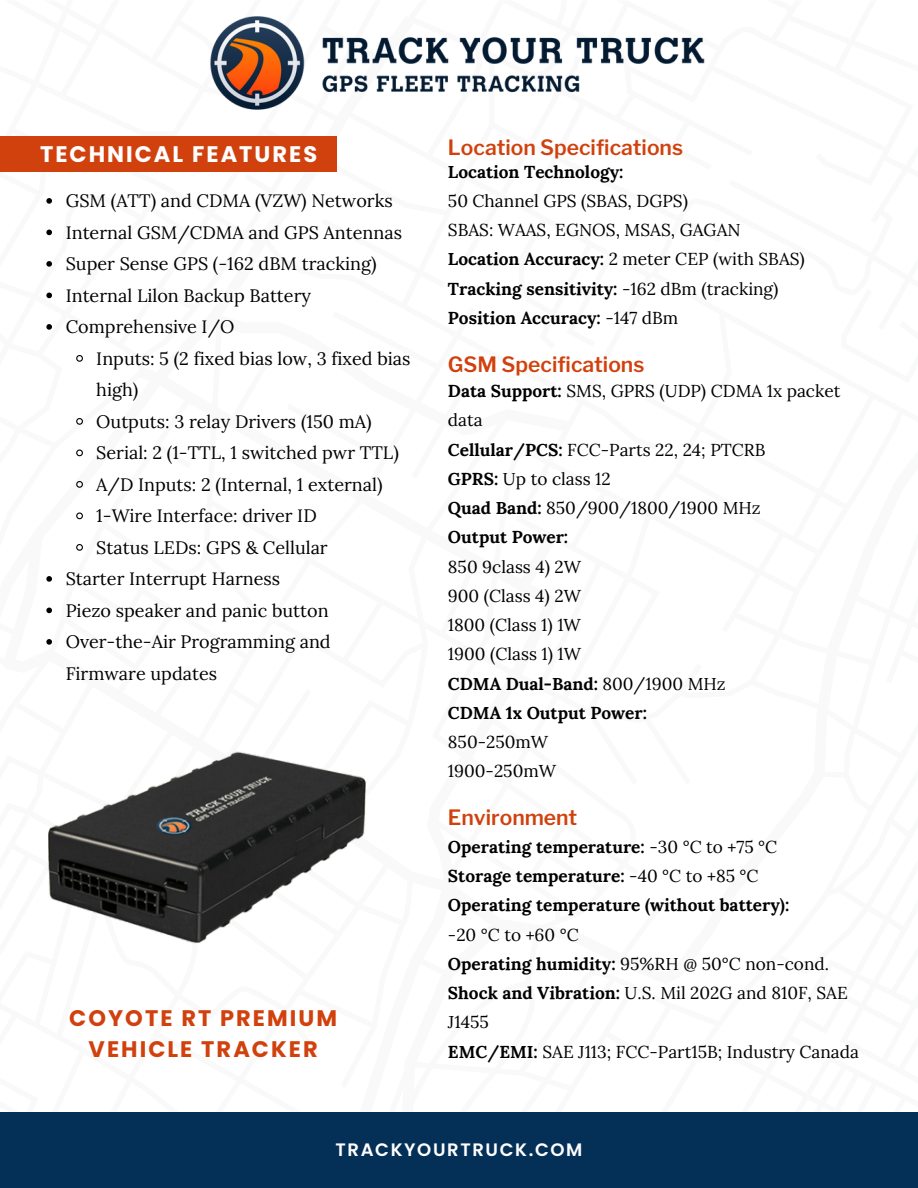
<style>
.page{position:relative;width:918px;height:1188px;background:#fff}
.page>*{position:absolute;margin:0;border:0;box-sizing:border-box;transform-origin:0 0}
.t1{font:700 22.5px/31.5px "Poppins";letter-spacing:.09em;color:#d1410d;text-align:center}
.t2{font:700 22.5px "Poppins";letter-spacing:.09em;color:#fff}
.t3{font:600 21px "Libre Franklin";color:#d1410d}
.t4{font:18px/31.5px "Lora";color:#000}
.t5{font:600 18px "Poppins";letter-spacing:.09em;color:#fff}
.t6{font:17.25px/29.2px "Lora";color:#000}
.t7{font:700 17.25px "Lora";color:#000}
.s1{font-weight:700}
.s2{font-weight:400}
</style>
<div class="page">
<div style="left:0;top:136px;width:337px;height:35px;background:#d1410d"></div>
<div style="left:0;top:1112px;width:918px;height:76px;background:#043058"></div>
<img style="left:210px;top:16px;width:495px;height:94px">
<img style="left:48px;top:751px;width:318px;height:193px">
<svg style="left:46px;top:198px;width:6px;height:6px"></svg>
<svg style="left:46px;top:230px;width:6px;height:5px"></svg>
<svg style="left:46px;top:261px;width:6px;height:6px"></svg>
<svg style="left:46px;top:293px;width:6px;height:5px"></svg>
<svg style="left:46px;top:324px;width:6px;height:6px"></svg>
<svg style="left:76px;top:355px;width:7px;height:7px"></svg>
<svg style="left:76px;top:418px;width:7px;height:7px"></svg>
<svg style="left:76px;top:449px;width:7px;height:8px"></svg>
<svg style="left:76px;top:481px;width:7px;height:7px"></svg>
<svg style="left:76px;top:512px;width:7px;height:8px"></svg>
<svg style="left:76px;top:544px;width:7px;height:7px"></svg>
<svg style="left:46px;top:576px;width:6px;height:6px"></svg>
<svg style="left:46px;top:608px;width:6px;height:5px"></svg>
<svg style="left:46px;top:639px;width:6px;height:6px"></svg>
<h1 class="t2" style="left:40px;top:138px;width:279px">TECHNICAL FEATURES</h1>
<p class="t4" style="left:66px;top:185px;width:328px">GSM (ATT) and CDMA (VZW) Networks</p>
<p class="t4" style="left:66px;top:216px;width:338px">Internal GSM/CDMA and GPS Antennas</p>
<p class="t4" style="left:66px;top:248px;width:312px">Super Sense GPS (-162 dBM tracking)</p>
<p class="t4" style="left:66px;top:279px;width:247px">Internal Lilon Backup Battery</p>
<p class="t4" style="left:66px;top:311px;width:170px">Comprehensive I/O</p>
<p class="t4" style="left:96px;top:342px;width:316px">Inputs: 5 (2 fixed bias low, 3 fixed bias high)</p>
<h1 class="t4" style="left:96px;top:405px;width:277px">Outputs: 3 relay Drivers (150 mA)</h1>
<h2 class="t4" style="left:96px;top:437px;width:304px">Serial: 2 (1-TTL, 1 switched pwr TTL)</h2>
<p class="t4" style="left:96px;top:468px;width:288px">A/D Inputs: 2 (Internal, 1 external)</p>
<p class="t4" style="left:96px;top:500px;width:222px">1-Wire Interface: driver ID</p>
<p class="t4" style="left:96px;top:531px;width:233px">Status LEDs: GPS &amp; Cellular</p>
<p class="t4" style="left:66px;top:563px;width:216px">Starter Interrupt Harness</p>
<p class="t4" style="left:66px;top:594px;width:264px">Piezo speaker and panic button</p>
<p class="t4" style="left:66px;top:626px;width:266px">Over-the-Air Programming and<br>Firmware updates</p>
<p class="t1" style="left:69px;top:1002px;width:269px">COYOTE RT PREMIUM<br>VEHICLE TRACKER</p>
<p class="t3" style="left:448px;top:135px;width:237px">Location Specifications</p>
<p class="t7" style="left:448px;top:160px;width:177px">Location Technology:</p>
<p class="t6" style="left:448px;top:186px;width:241px">50 Channel GPS (SBAS, DGPS)</p>
<p class="t6" style="left:448px;top:215px;width:294px">SBAS: WAAS, EGNOS, MSAS, GAGAN</p>
<p class="t6" style="left:448px;top:244px;width:358px"><span class="s1">Location Accuracy:</span> 2 meter CEP (with SBAS)</p>
<p class="t7" style="left:448px;top:277px;width:332px">Tracking sensitivity: <span class="s2">-162 dBm (tracking)</span></p>
<p class="t7" style="left:448px;top:306px;width:232px">Position Accuracy: <span class="s2">-147 dBm</span></p>
<p class="t3" style="left:448px;top:351px;width:198px">GSM Specifications</p>
<h2 class="t6" style="left:448px;top:376px;width:394px"><span class="s1">Data Support:</span> SMS, GPRS (UDP) CDMA 1x packet data</h2>
<p class="t6" style="left:448px;top:435px;width:319px"><span class="s1">Cellular/PCS:</span> FCC-Parts 22, 24; PTCRB</p>
<p class="t6" style="left:448px;top:464px;width:164px"><span class="s1">GPRS:</span> Up to class 12</p>
<p class="t6" style="left:448px;top:493px;width:314px"><span class="s1">Quad Band:</span> 850/900/1800/1900 MHz</p>
<p class="t7" style="left:448px;top:526px;width:122px">Output Power:</p>
<p class="t6" style="left:448px;top:552px;width:135px">850 9class 4) 2W</p>
<p class="t6" style="left:448px;top:581px;width:134px">900 (Class 4) 2W</p>
<p class="t6" style="left:448px;top:610px;width:134px">1800 (Class 1) 1W</p>
<p class="t6" style="left:448px;top:639px;width:135px">1900 (Class 1) 1W</p>
<p class="t7" style="left:448px;top:672px;width:279px">CDMA Dual-Band: <span class="s2">800/1900 MHz</span></p>
<p class="t7" style="left:448px;top:701px;width:201px">CDMA 1x Output Power:</p>
<p class="t6" style="left:448px;top:727px;width:102px">850-250mW</p>
<p class="t6" style="left:448px;top:756px;width:110px">1900-250mW</p>
<p class="t3" style="left:448px;top:805px;width:131px">Environment</p>
<h2 class="t7" style="left:448px;top:836px;width:331px">Operating temperature: <span class="s2">-30 °C to +75 °C</span></h2>
<p class="t7" style="left:448px;top:865px;width:312px">Storage temperature: <span class="s2">-40 °C to +85 °C</span></p>
<p class="t7" style="left:448px;top:894px;width:343px">Operating temperature (without battery):</p>
<p class="t6" style="left:448px;top:920px;width:132px">-20 °C to +60 °C</p>
<p class="t6" style="left:448px;top:949px;width:383px"><span class="s1">Operating humidity:</span> 95%RH @ 50°C non-cond.</p>
<p class="t6" style="left:448px;top:978px;width:401px"><span class="s1">Shock and Vibration:</span> U.S. Mil 202G and 810F, SAE<br>J1455</p>
<p class="t6" style="left:448px;top:1037px;width:413px"><span class="s1">EMC/EMI:</span> SAE J113; FCC-Part15B; Industry Canada</p>
<p class="t5" style="left:336px;top:1137px;width:248px">TRACKYOURTRUCK.COM</p>
</div>
